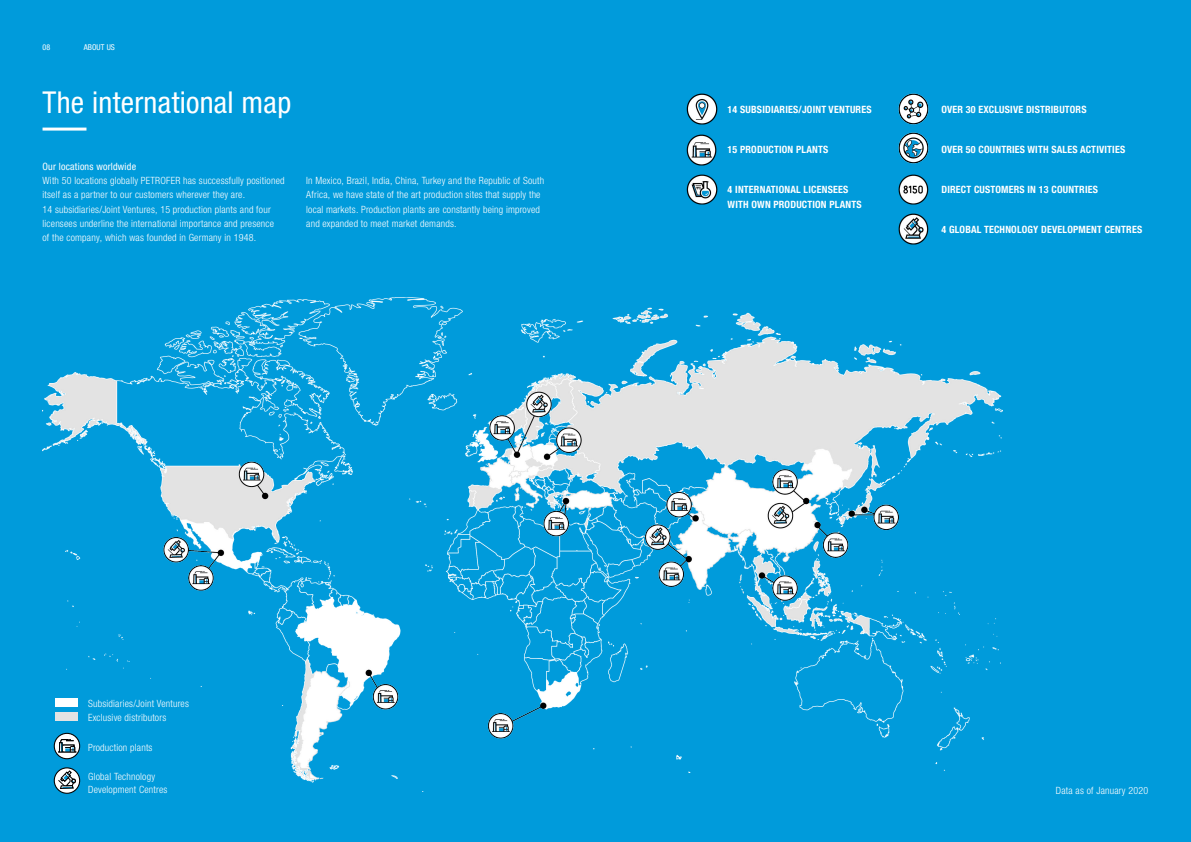
<style>
.page{position:relative;width:1191px;height:842px;background:#009bdb}
.page>*{position:absolute;margin:0;border:0;box-sizing:border-box;transform-origin:0 0}
.t1{font:condensed 30px "Helvetica Neue LTW1 G";letter-spacing:.01em;color:#fff}
.t2{font:300 condensed 10px/14.2px "Helvetica Neue LTW1 G";letter-spacing:.02em;color:#fff}
.t3{font:700 condensed 10px/15px "Helvetica Neue LTW1 G";letter-spacing:.02em;color:#fff}
.t4{font:condensed 10px "Helvetica Neue LTW1 G";letter-spacing:.02em;color:#fff}
.t5{font:condensed 8px "Helvetica Neue LTW1 G";letter-spacing:.01em;color:#fff}
</style>
<div class="page">
<img style="left:43px;top:297px;width:960px;height:495px">
<img style="left:686px;top:94px;width:31px;height:30px">
<img style="left:686px;top:135px;width:31px;height:30px">
<img style="left:898px;top:94px;width:30px;height:30px">
<img style="left:687px;top:174px;width:30px;height:31px">
<img style="left:898px;top:174px;width:30px;height:31px">
<img style="left:898px;top:133px;width:30px;height:30px">
<img style="left:898px;top:214px;width:30px;height:30px">
<div style="left:56px;top:698px;width:22px;height:9px;background:#fff"></div>
<div style="left:56px;top:712px;width:22px;height:9px;background:#e3e3e3"></div>
<svg style="left:54px;top:733px;width:26px;height:26px"></svg>
<div style="left:54px;top:733px;width:26px;height:26px;border:1px solid #000;border-radius:50%"></div>
<svg style="left:58px;top:739px;width:18px;height:14px"></svg>
<svg style="left:54px;top:768px;width:26px;height:25px"></svg>
<div style="left:54px;top:767px;width:26px;height:27px;border:1px solid #000;border-radius:50%"></div>
<svg style="left:58px;top:769px;width:18px;height:20px"></svg>
<hr style="left:43px;top:128px;width:43px;height:3px;background:#fff">
<p class="t5" style="left:43px;top:42px;width:9px">08</p>
<p class="t5" style="left:84px;top:42px;width:33px">ABOUT US</p>
<h1 class="t1" style="left:43px;top:85px;width:250px">The international map</h1>
<p class="t4" style="left:43px;top:161px;width:95px">Our locations worldwide</p>
<p class="t2" style="left:43px;top:174px;width:243px">With 50 locations globally PETROFER has successfully positioned itself as a partner to our customers wherever they are.<br>14 subsidiaries/Joint Ventures, 15 production plants and four licensees underline the international importance and presence<br>of the company, which was founded in Germany in 1948.</p>
<p class="t2" style="left:306px;top:174px;width:239px">In Mexico, Brazil, India, China, Turkey and the Republic of South Africa, we have state of the art production sites that supply the local markets. Production plants are constantly being improved and expanded to meet market demands.</p>
<p class="t2" style="left:88px;top:696px;width:102px">Subsidiaries/Joint Ventures<br>Exclusive distributors</p>
<p class="t2" style="left:88px;top:740px;width:66px">Production plants</p>
<p class="t2" style="left:88px;top:770px;width:81px;line-height:13px">Global Technology<br>Development Centres</p>
<p class="t3" style="left:727px;top:102px;width:145px">14 SUBSIDIARIES/JOINT VENTURES</p>
<p class="t3" style="left:727px;top:142px;width:102px">15 PRODUCTION PLANTS</p>
<p class="t3" style="left:727px;top:182px;width:135px">4 INTERNATIONAL LICENSEES<br>WITH OWN PRODUCTION PLANTS</p>
<p class="t3" style="left:941px;top:102px;width:147px">OVER 30 EXCLUSIVE DISTRIBUTORS</p>
<p class="t3" style="left:941px;top:142px;width:185px">OVER 50 COUNTRIES WITH SALES ACTIVITIES</p>
<p class="t3" style="left:941px;top:182px;width:158px">DIRECT CUSTOMERS IN 13 COUNTRIES</p>
<p class="t3" style="left:941px;top:222px;width:202px">4 GLOBAL TECHNOLOGY DEVELOPMENT CENTRES</p>
<p class="t2" style="left:1055px;top:783px;width:94px">Data as of January 2020</p>
</div>
